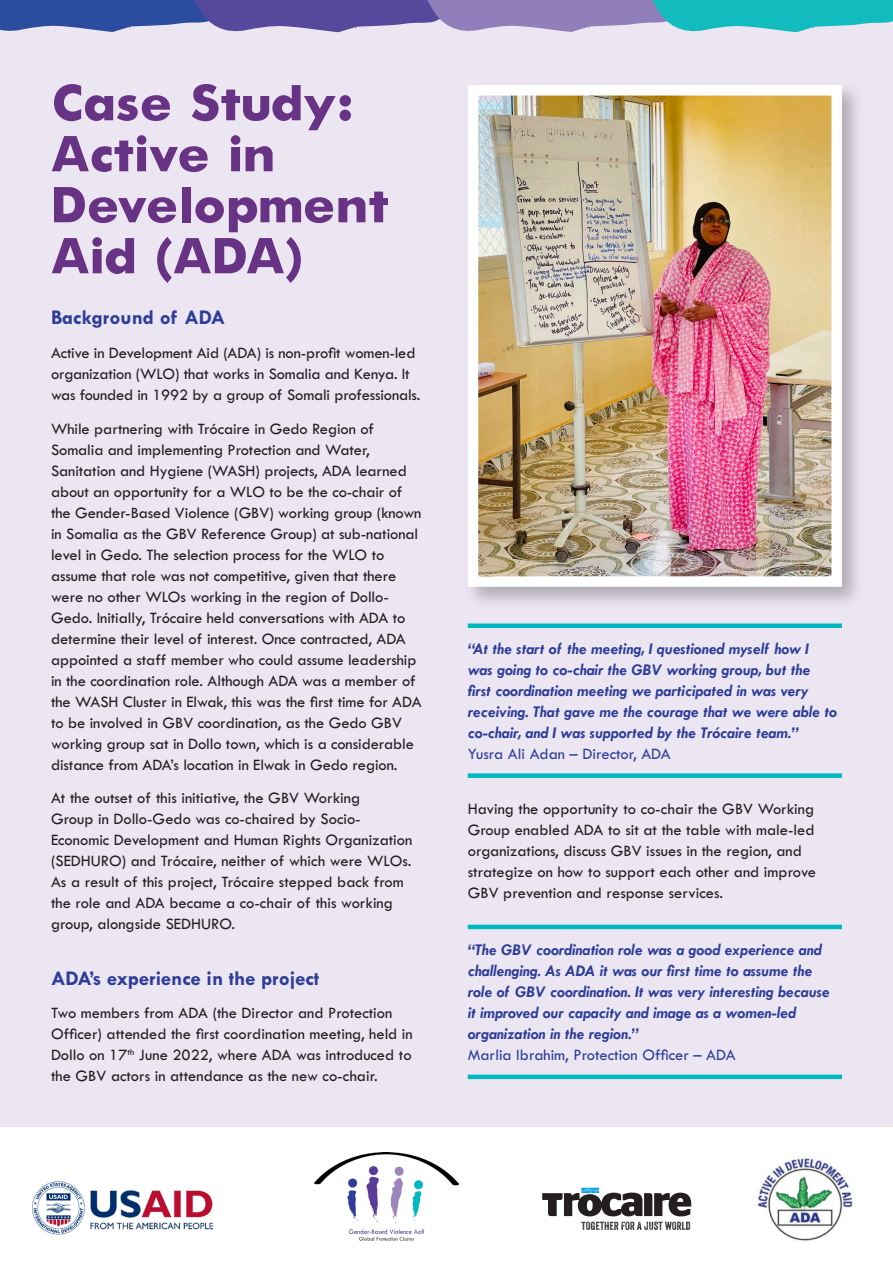
<style>
.page{position:relative;width:893px;height:1263px;background:#fff}
.page>*{position:absolute;margin:0;border:0;box-sizing:border-box;transform-origin:0 0}
.t1{font:800 54px/51px "Tw Cen MT Std";color:#693385}
.t2{font:700 21px "Tw Cen MT Std";color:#2e3d99}
.t3{font:16.5px/21px "Tw Cen MT Std";letter-spacing:-.005em;color:#231f20}
.t4{font:italic 700 16.5px/21px "Tw Cen";color:#2e3d99}
.s1{font-family:"Tw Cen MT Std";font-weight:400;font-style:normal}
</style>
<div class="page">
<div style="left:0;top:0;width:893px;height:1127px;background:#ebe6f2"></div>
<svg style="left:0;top:0;width:893px;height:32px"></svg>
<div style="left:468px;top:623px;width:374px;height:5px;background:#00b8bf"></div>
<div style="left:468px;top:773px;width:374px;height:5px;background:#00b8bf"></div>
<hr style="left:468px;top:925px;width:374px;height:4px;background:#00b8bf">
<div style="left:468px;top:1074px;width:374px;height:5px;background:#00b8bf"></div>
<div style="left:462px;top:80px;width:403px;height:530px;background:#231f20;opacity:.3"></div>
<img style="left:479px;top:96px;width:352px;height:480px">
<div style="left:468px;top:85px;width:374px;height:502px;border:10px solid #fff"></div>
<img style="left:315px;top:1153px;width:143px;height:88px">
<img style="left:32px;top:1181px;width:182px;height:54px">
<svg style="left:542px;top:1188px;width:149px;height:42px"></svg>
<img style="left:757px;top:1157px;width:96px;height:84px">
<p class="t1" style="left:51px;top:76px;width:340px">Case Study:<br>Active in<br>Development<br>Aid (ADA)</p>
<p class="t2" style="left:51px;top:306px;width:176px">Background of ADA</p>
<p class="t3" style="left:51px;top:342px;width:371px">Active in Development Aid (ADA) is non-profit women-led organization (WLO) that works in Somalia and Kenya. It was founded in 1992 by a group of Somali professionals.</p>
<p class="t3" style="left:51px;top:418px;width:372px">While partnering with Trócaire in Gedo Region of Somalia and implementing Protection and Water, Sanitation and Hygiene (WASH) projects, ADA learned about an opportunity for a WLO to be the co-chair of the Gender-Based Violence (GBV) working group (known in Somalia as the GBV Reference Group) at sub-national level in Gedo. The selection process for the WLO to assume that role was not competitive, given that there were no other WLOs working in the region of Dollo-Gedo. Initially, Trócaire held conversations with ADA to determine their level of interest. Once contracted, ADA appointed a staff member who could assume leadership in the coordination role. Although ADA was a member of the WASH Cluster in Elwak, this was the first time for ADA to be involved in GBV coordination, as the Gedo GBV working group sat in Dollo town, which is a considerable distance from ADA’s location in Elwak in Gedo region.</p>
<p class="t3" style="left:51px;top:788px;width:363px">At the outset of this initiative, the GBV Working<br>Group in Dollo-Gedo was co-chaired by Socio-Economic Development and Human Rights Organization (SEDHURO) and Trócaire, neither of which were WLOs.<br>As a result of this project, Trócaire stepped back from the role and ADA became a co-chair of this working group, alongside SEDHURO.</p>
<p class="t2" style="left:51px;top:966px;width:270px">ADA’s experience in the project</p>
<p class="t3" style="left:51px;top:1003px;width:363px">Two members from ADA (the Director and Protection Officer) attended the first coordination meeting, held in Dollo on 17<sup>th</sup> June 2022, where ADA was introduced to the GBV actors in attendance as the new co-chair.</p>
<p class="t4" style="left:468px;top:637px;width:371px">“At the start of the meeting, I questioned myself how I was going to co-chair the GBV working group, but the first coordination meeting we participated in was very receiving. That gave me the courage that we were able to co-chair, and I was supported by the Trócaire team.” <span class="s1">Yusra Ali Adan – Director, ADA</span></p>
<p class="t3" style="left:468px;top:798px;width:350px">Having the opportunity to co-chair the GBV Working Group enabled ADA to sit at the table with male-led organizations, discuss GBV issues in the region, and strategize on how to support each other and improve GBV prevention and response services.</p>
<p class="t4" style="left:468px;top:938px;width:364px">“The GBV coordination role was a good experience and challenging. As ADA it was our first time to assume the role of GBV coordination. It was very interesting because it improved our capacity and image as a women-led organization in the region.”<br><span class="s1">Marlia Ibrahim, Protection Officer – ADA</span></p>
</div>
